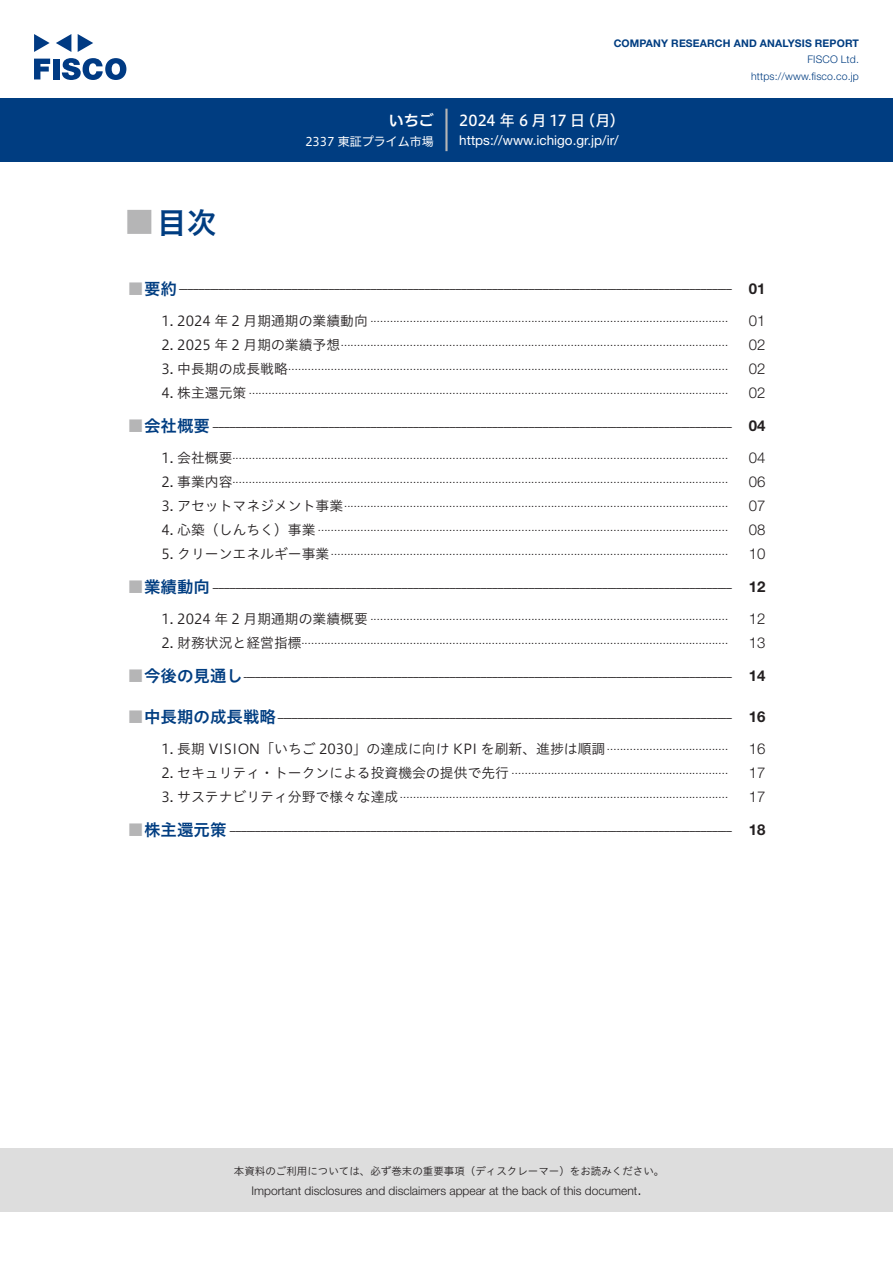
<style>
.page{position:relative;width:893px;height:1263px;background:#fff}
.page>*{position:absolute;margin:0;border:0;box-sizing:border-box;transform-origin:0 0}
.t1{font:30px "Hiragino UD Sans Std N W6";color:#003d81}
.t2{font:24px "Hiragino UD Sans Std W6";color:#b5b5b6}
.t3{font:16.5px "Hiragino UD Sans Std W6";color:#003d81}
.t4{font:300 15px "Helvetica Neue LT Std";color:#231f20}
.t5{font:15px "Hiragino UD Sans F Std N W5";color:#fff}
.t6{font:700 15px "Helvetica Neue LT Std";color:#231f20}
.t7{font:15px "Hiragino UD Sans F Std N W6";color:#fff}
.t8{font:13.8px "Hiragino UD Sans Std W3";color:#231f20}
.t9{font:13.5px "Helvetica Neue LT Std";color:#fff}
.t10{font:12px "Hiragino UD Sans Std W3";color:#231f20}
.t11{font:300 12px "Helvetica Neue LT Std";color:#231f20}
.t12{font:12px "Hiragino UD Sans F Std N W4";color:#fff}
.t13{font:10.5px "Hiragino UD Sans Std W3";color:#231f20}
.t14{font:700 10.5px "Helvetica Neue LT Std";letter-spacing:.015em;color:#003d81}
.t15{font:300 10.5px/16.5px "Helvetica Neue LT Std";letter-spacing:.015em;color:#003d81;text-align:right}
.t16{font:9px "Hiragino UD Sans Std W3";color:#231f20}
.s1{color:#b5b5b6}
</style>
<div class="page">
<div style="left:0;top:1148px;width:893px;height:64px;background:#ddd"></div>
<svg style="left:34px;top:59px;width:16px;height:20px"></svg>
<div style="left:53px;top:59px;width:6px;height:20px;background:#003a83"></div>
<svg style="left:62px;top:58px;width:64px;height:22px"></svg>
<svg style="left:34px;top:34px;width:16px;height:18px"></svg>
<svg style="left:78px;top:34px;width:15px;height:18px"></svg>
<svg style="left:56px;top:34px;width:15px;height:18px"></svg>
<div style="left:0;top:98px;width:893px;height:64px;background:#003d81"></div>
<hr style="left:445px;top:109px;width:3px;height:42px;background:#b5b5b6">
<p class="t2" style="left:128px;top:204px;width:25px">█</p>
<p class="t1" style="left:157px;top:199px;width:61px">目次</p>
<h3 class="t7" style="left:389px;top:109px;width:46px">いちご</h3>
<h3 class="t12" style="left:305px;top:132px;width:130px">2337 東証プライム市場</h3>
<p class="t14" style="left:614px;top:37px;width:247px">COMPANY RESEARCH AND ANALYSIS REPORT</p>
<p class="t15" style="left:751px;top:51px;width:109px">FISCO Ltd. https://www.fisco.co j p.</p>
<h3 class="t5" style="left:580px;top:109px;width:46px">（月(</h3>
<h3 class="t5" style="left:459px;top:109px;width:127px">2024 年 6 月 17 日</h3>
<h3 class="t9" style="left:459px;top:132px;width:161px">https://www.ichigo. g r j p. /i r/</h3>
<p class="t3" style="left:128px;top:276px;width:51px"><span class="s1">■</span>要約</p>
<p class="t10" style="left:177px;top:280px;width:557px">-----------------------------------------------------------------------------------------------------------------------------------------------------------------------------------------------------</p>
<p class="t8" style="left:162px;top:310px;width:208px">1. 2024 年 2 月期通期の業績動向</p>
<p class="t16" style="left:371px;top:312px;width:359px">.............................................................................................................</p>
<p class="t8" style="left:162px;top:334px;width:180px">2. 2025 年 2 月期の業績予想</p>
<p class="t16" style="left:341px;top:336px;width:388px">......................................................................................................................</p>
<p class="t8" style="left:162px;top:358px;width:128px">3. 中長期の成長戦略</p>
<p class="t16" style="left:289px;top:360px;width:441px">......................................................................................................................................</p>
<p class="t8" style="left:162px;top:382px;width:86px">4. 株主還元策</p>
<p class="t16" style="left:249px;top:384px;width:480px">..................................................................................................................................................</p>
<p class="t3" style="left:128px;top:413px;width:84px"><span class="s1">■</span>会社概要</p>
<p class="t10" style="left:210px;top:417px;width:524px">-----------------------------------------------------------------------------------------------------------------------------------------------------------------------------------------</p>
<p class="t8" style="left:162px;top:447px;width:73px">1. 会社概要</p>
<p class="t16" style="left:233px;top:449px;width:497px">.......................................................................................................................................................</p>
<p class="t8" style="left:162px;top:471px;width:73px">2. 事業内容</p>
<p class="t16" style="left:233px;top:473px;width:497px">.......................................................................................................................................................</p>
<p class="t8" style="left:162px;top:495px;width:183px">3. アセットマネジメント事業</p>
<p class="t16" style="left:344px;top:497px;width:385px">.....................................................................................................................</p>
<p class="t8" style="left:162px;top:519px;width:155px">4. 心築（しんちく）事業</p>
<p class="t16" style="left:318px;top:521px;width:411px">.............................................................................................................................</p>
<p class="t8" style="left:162px;top:543px;width:169px">5. クリーンエネルギー事業</p>
<p class="t16" style="left:331px;top:545px;width:398px">.........................................................................................................................</p>
<p class="t3" style="left:128px;top:574px;width:84px"><span class="s1">■</span>業績動向</p>
<p class="t10" style="left:210px;top:578px;width:524px">-----------------------------------------------------------------------------------------------------------------------------------------------------------------------------------------</p>
<p class="t8" style="left:162px;top:608px;width:208px">1. 2024 年 2 月期通期の業績概要</p>
<p class="t16" style="left:371px;top:610px;width:359px">.............................................................................................................</p>
<p class="t8" style="left:162px;top:632px;width:142px">2. 財務状況と経営指標</p>
<p class="t16" style="left:302px;top:634px;width:428px">..................................................................................................................................</p>
<p class="t3" style="left:128px;top:663px;width:117px"><span class="s1">■</span>今後の見通し</p>
<p class="t10" style="left:243px;top:667px;width:491px">------------------------------------------------------------------------------------------------------------------------------------------------------------------------------</p>
<p class="t3" style="left:128px;top:704px;width:150px"><span class="s1">■</span>中長期の成長戦略</p>
<p class="t10" style="left:276px;top:708px;width:458px">------------------------------------------------------------------------------------------------------------------------------------------------------------------</p>
<p class="t8" style="left:162px;top:738px;width:445px">1. 長期 VISION「いちご 2030」の達成に向け KPI を刷新、進捗は順調</p>
<p class="t16" style="left:607px;top:740px;width:122px">.....................................</p>
<p class="t8" style="left:162px;top:762px;width:349px">2. セキュリティ・トークンによる投資機会の提供で先行</p>
<p class="t16" style="left:512px;top:764px;width:217px">..................................................................</p>
<p class="t8" style="left:162px;top:786px;width:238px">3. サステナビリティ分野で様々な達成</p>
<p class="t16" style="left:400px;top:788px;width:329px">....................................................................................................</p>
<p class="t3" style="left:128px;top:817px;width:101px"><span class="s1">■</span>株主還元策</p>
<p class="t10" style="left:227px;top:821px;width:508px">-----------------------------------------------------------------------------------------------------------------------------------------------------------------------------------</p>
<p class="t6" style="left:749px;top:279px;width:18px">01</p>
<p class="t4" style="left:749px;top:311px;width:18px">01</p>
<p class="t4" style="left:749px;top:335px;width:18px">02</p>
<p class="t4" style="left:749px;top:359px;width:18px">02</p>
<p class="t4" style="left:749px;top:383px;width:18px">02</p>
<p class="t6" style="left:749px;top:416px;width:18px">04</p>
<p class="t4" style="left:749px;top:448px;width:18px">04</p>
<p class="t4" style="left:749px;top:472px;width:18px">06</p>
<p class="t4" style="left:749px;top:496px;width:18px">07</p>
<p class="t4" style="left:749px;top:520px;width:18px">08</p>
<p class="t4" style="left:749px;top:544px;width:18px">10</p>
<p class="t6" style="left:749px;top:577px;width:18px">12</p>
<p class="t4" style="left:749px;top:609px;width:18px">12</p>
<p class="t4" style="left:749px;top:633px;width:18px">13</p>
<p class="t6" style="left:749px;top:666px;width:18px">14</p>
<p class="t6" style="left:749px;top:707px;width:18px">16</p>
<p class="t4" style="left:749px;top:739px;width:18px">16</p>
<p class="t4" style="left:749px;top:763px;width:18px">17</p>
<p class="t4" style="left:749px;top:787px;width:18px">17</p>
<p class="t6" style="left:749px;top:820px;width:18px">18</p>
<p class="t13" style="left:234px;top:1163px;width:432px">本資料のご利用については、必ず巻末の重要事項（ディスクレーマー）をお読みください。</p>
<h3 class="t4" style="left:637px;top:1180px;width:6px">.</h3>
<h3 class="t11" style="left:251px;top:1183px;width:387px">Important disclosures and disclaimers appear at the back of this document</h3>
</div>
